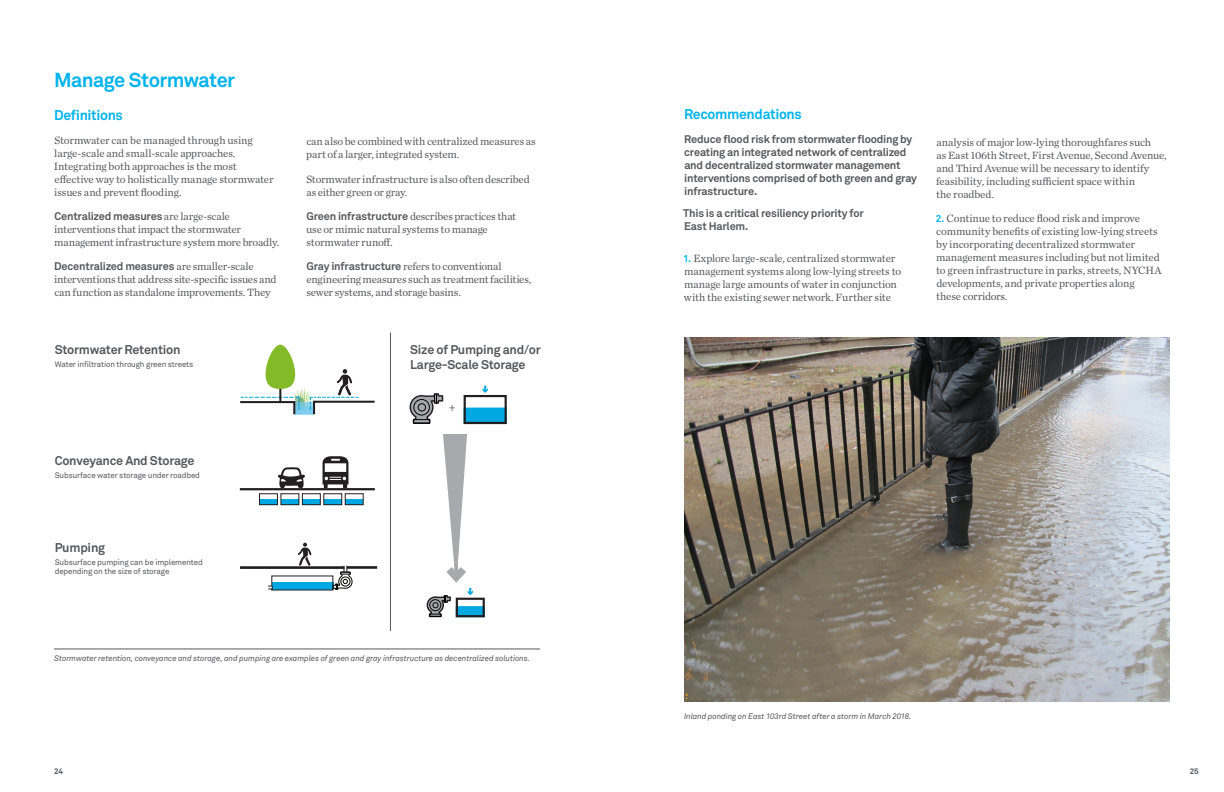
<style>
.page{position:relative;width:1224px;height:792px;background:#fff}
.page>*{position:absolute;margin:0;border:0;box-sizing:border-box;transform-origin:0 0}
.Copy-Head-DkGr{font:700 20px "Akkurat";letter-spacing:-.025em;color:#00b3ee}
.Copy-Subhead-Blue{font:700 14px "Akkurat";letter-spacing:-.025em;color:#00b3ee}
.t1{font:700 12.6px/15.1px "Akkurat";letter-spacing:-.02em;color:#57585a}
.Copy-Subhead-Blue-2{font:11px/13px "Chronicle Text G1";letter-spacing:-.015em;color:#57585a}
.Copy-Gray_bold{font:700 11px/13px "Akkurat";letter-spacing:-.02em;color:#57585a}
.Copy-Subhead-DkGr{font:11px/13px "Chronicle Text G1";letter-spacing:-.005em;color:#57585a}
.t2{font:300 10.2px "Akkurat";color:#191919}
.t3{font:300 8.7px "Akkurat";color:#58595b}
.Caption_with_Rule{font:italic 8px "Akkurat";letter-spacing:-.01em;color:#57585a}
.t4{font:8px/9.6px "Akkurat";letter-spacing:-.02em;color:#57585a}
.t5{font:700 8px "Akkurat";color:#545759}
.s1{font-family:"Akkurat";font-weight:700}
.s2{font-family:"Akkurat";font-weight:700;font-size:10px;color:#00b3ee}
</style>
<div class="page">
<img style="left:684px;top:338px;width:486px;height:363px">
<svg style="left:240px;top:369px;width:135px;height:46px"></svg>
<div style="left:266px;top:345px;width:29px;height:44px;background:#82bb27;border-radius:15px"></div>
<svg style="left:278px;top:467px;width:27px;height:21px"></svg>
<svg style="left:323px;top:456px;width:25px;height:32px"></svg>
<hr style="left:240px;top:488px;width:135px;height:2px;background:#211d1e">
<div style="left:259px;top:499px;width:18px;height:6px;background:#00a8e2"></div>
<div style="left:281px;top:499px;width:18px;height:6px;background:#00a8e2"></div>
<div style="left:302px;top:499px;width:18px;height:6px;background:#00a8e2"></div>
<div style="left:324px;top:499px;width:18px;height:6px;background:#00a8e2"></div>
<div style="left:345px;top:499px;width:18px;height:6px;background:#00a8e2"></div>
<div style="left:259px;top:493px;width:19px;height:12px;border:1px solid #211d1e"></div>
<div style="left:281px;top:493px;width:18px;height:12px;border:1px solid #211d1e"></div>
<div style="left:302px;top:493px;width:19px;height:12px;border:1px solid #211d1e"></div>
<div style="left:324px;top:493px;width:18px;height:12px;border:1px solid #211d1e"></div>
<div style="left:345px;top:493px;width:18px;height:12px;border:1px solid #211d1e"></div>
<hr style="left:240px;top:566px;width:104px;height:3px;background:#211d1e">
<hr style="left:347px;top:566px;width:30px;height:3px;background:#211d1e">
<svg style="left:268px;top:543px;width:85px;height:48px"></svg>
<svg style="left:409px;top:393px;width:35px;height:31px"></svg>
<div style="left:413px;top:419px;width:17px;height:5px;border:1px solid #040503"></div>
<svg style="left:463px;top:386px;width:44px;height:39px"></svg>
<svg style="left:426px;top:434px;width:59px;height:184px"></svg>
<hr style="left:390px;top:333px;width:1px;height:298px;background:#57585a">
<hr style="left:54px;top:649px;width:486px;height:1px;background:#57585a">
<p class="Copy-Head-DkGr" style="left:54px;top:68px;width:183px">Manage Stormwater</p>
<p class="Copy-Subhead-Blue" style="left:54px;top:106px;width:70px">Definitions</p>
<p class="Copy-Subhead-Blue-2" style="left:54px;top:133px;width:221px">Stormwater can be managed through using large-scale and small-scale approaches.<br>Integrating both approaches is the most effective way to holistically manage stormwater issues and prevent flooding.</p>
<p class="Copy-Subhead-Blue-2" style="left:54px;top:209px;width:227px"><span class="s1">Centralized measures</span> are large-scale interventions that impact the stormwater management infrastructure system more broadly.</p>
<p class="Copy-Subhead-Blue-2" style="left:54px;top:259px;width:224px"><span class="s1">Decentralized measures</span> are smaller-scale interventions that address site-specific issues and can function as standalone improvements. They</p>
<p class="Copy-Subhead-Blue-2" style="left:306px;top:135px;width:231px">can also be combined with centralized measures as part of a larger, integrated system.</p>
<p class="Copy-Subhead-Blue-2" style="left:306px;top:172px;width:225px">Stormwater infrastructure is also often described as either green or gray.</p>
<p class="Copy-Subhead-Blue-2" style="left:306px;top:209px;width:212px"><span class="s1">Green infrastructure</span> describes practices that use or mimic natural systems to manage stormwater runoff.</p>
<p class="Copy-Subhead-Blue-2" style="left:306px;top:259px;width:226px"><span class="s1">Gray infrastructure</span> refers to conventional engineering measures such as treatment facilities, sewer systems, and storage basins.</p>
<p class="t1" style="left:55px;top:342px;width:127px">Stormwater Retention</p>
<p class="t1" style="left:410px;top:342px;width:132px">Size of Pumping and/or<br>Large-Scale Storage</p>
<p class="t4" style="left:55px;top:360px;width:140px">Water infiltration through green streets</p>
<p class="t3" style="left:486px;top:363px;width:87px">Underground Storage</p>
<p class="t1" style="left:55px;top:453px;width:141px">Conveyance And Storage</p>
<p class="t4" style="left:55px;top:471px;width:147px">Subsurface water storage under roadbed</p>
<p class="t1" style="left:55px;top:540px;width:52px">Pumping</p>
<p class="t4" style="left:55px;top:557px;width:150px">Subsurface pumping can be implemented depending on the size of storage</p>
<p class="t2" style="left:449px;top:401px;width:8px">+</p>
<p class="Caption_with_Rule" style="left:54px;top:653px;width:478px">Stormwater retention, conveyance and storage, and pumping are examples of green and gray infrastructure as decentralized solutions.</p>
<p class="Copy-Subhead-Blue" style="left:684px;top:105px;width:119px">Recommendations</p>
<p class="Copy-Gray_bold" style="left:684px;top:133px;width:234px">Reduce flood risk from stormwater flooding by creating an integrated network of centralized and decentralized stormwater management interventions comprised of both green and gray infrastructure.</p>
<p class="Copy-Gray_bold" style="left:683px;top:207px;width:182px">This is a critical resiliency priority for<br>East Harlem.</p>
<p class="Copy-Subhead-DkGr" style="left:683px;top:251px;width:220px"><span class="s2">1.</span> Explore large-scale, centralized stormwater management systems along low-lying streets to manage large amounts of water in conjunction with the existing sewer network. Further site</p>
<p class="Copy-Subhead-Blue-2" style="left:936px;top:135px;width:232px">analysis of major low-lying thoroughfares such<br>as East 106th Street, First Avenue, Second Avenue, and Third Avenue will be necessary to identify feasibility, including sufficient space within<br>the roadbed.</p>
<p class="Copy-Subhead-Blue-2" style="left:936px;top:211px;width:227px"><span class="s2">2.</span> Continue to reduce flood risk and improve community benefits of existing low-lying streets by incorporating decentralized stormwater management measures including but not limited to green infrastructure in parks, streets, NYCHA developments, and private properties along these corridors.</p>
<p class="Caption_with_Rule" style="left:684px;top:712px;width:229px">Inland ponding on East 103rd Street after a storm in March 2018.</p>
<p class="t5" style="left:54px;top:766px;width:10px">24</p>
<p class="t5" style="left:1190px;top:766px;width:10px">25</p>
</div>
